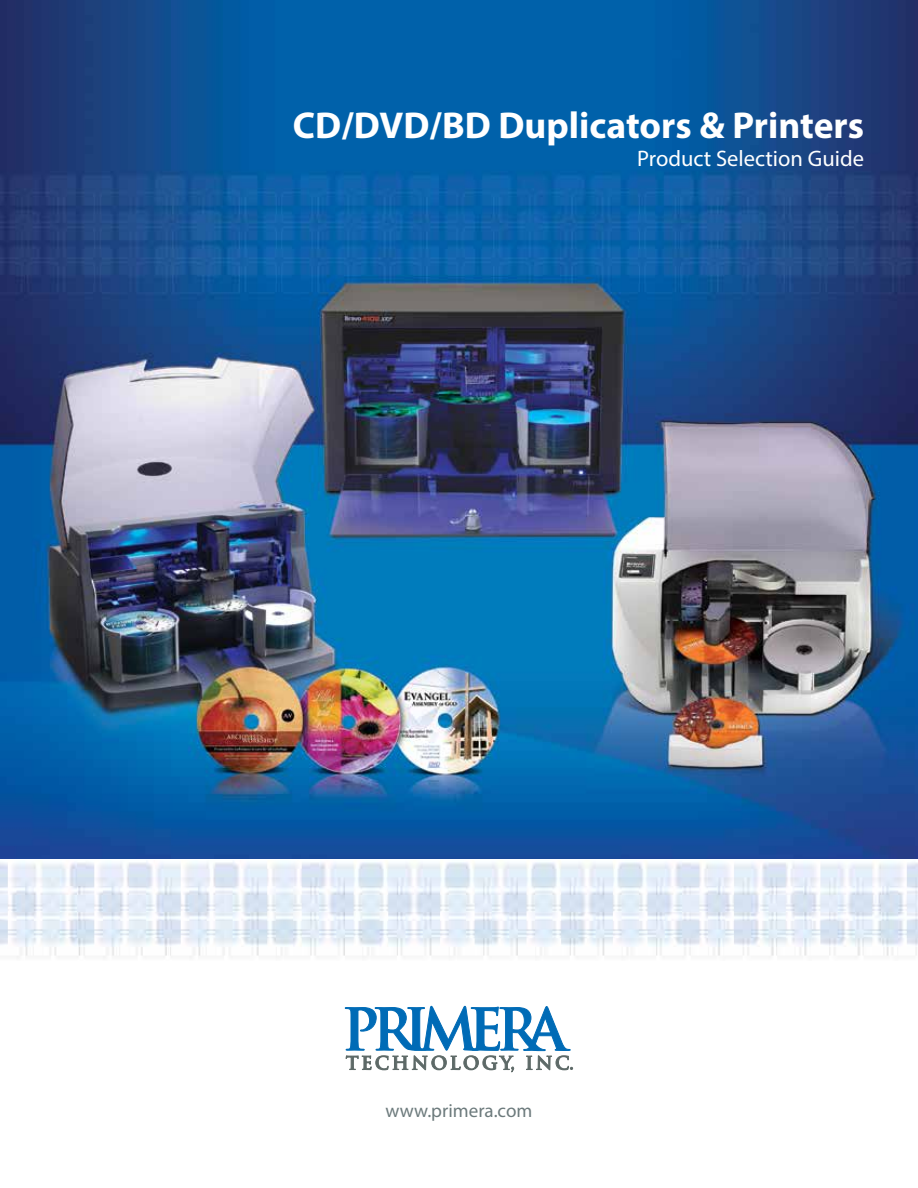
<style>
.page{position:relative;width:918px;height:1188px;background:#fff}
.page>*{position:absolute;margin:0;border:0;box-sizing:border-box;transform-origin:0 0}
.t1{font:700 37.5px "Myriad Pro";color:#fff}
.t2{font:22.5px "Myriad Pro";color:#fff}
.t3{font:19.05px "Myriad Pro";color:#6c7a7c}
</style>
<div class="page">
<img style="left:0;top:0;width:918px;height:859px">
<svg style="left:345px;top:1006px;width:228px;height:67px"></svg>
<img style="left:0;top:861px;width:918px;height:97px">
<p class="t1" style="left:293px;top:101px;width:573px">CD/DVD/BD Duplicators &amp; Printers</p>
<p class="t2" style="left:637px;top:145px;width:228px">Product Selection Guide</p>
<p class="t3" style="left:386px;top:1099px;width:148px">www.primera.com</p>
</div>
